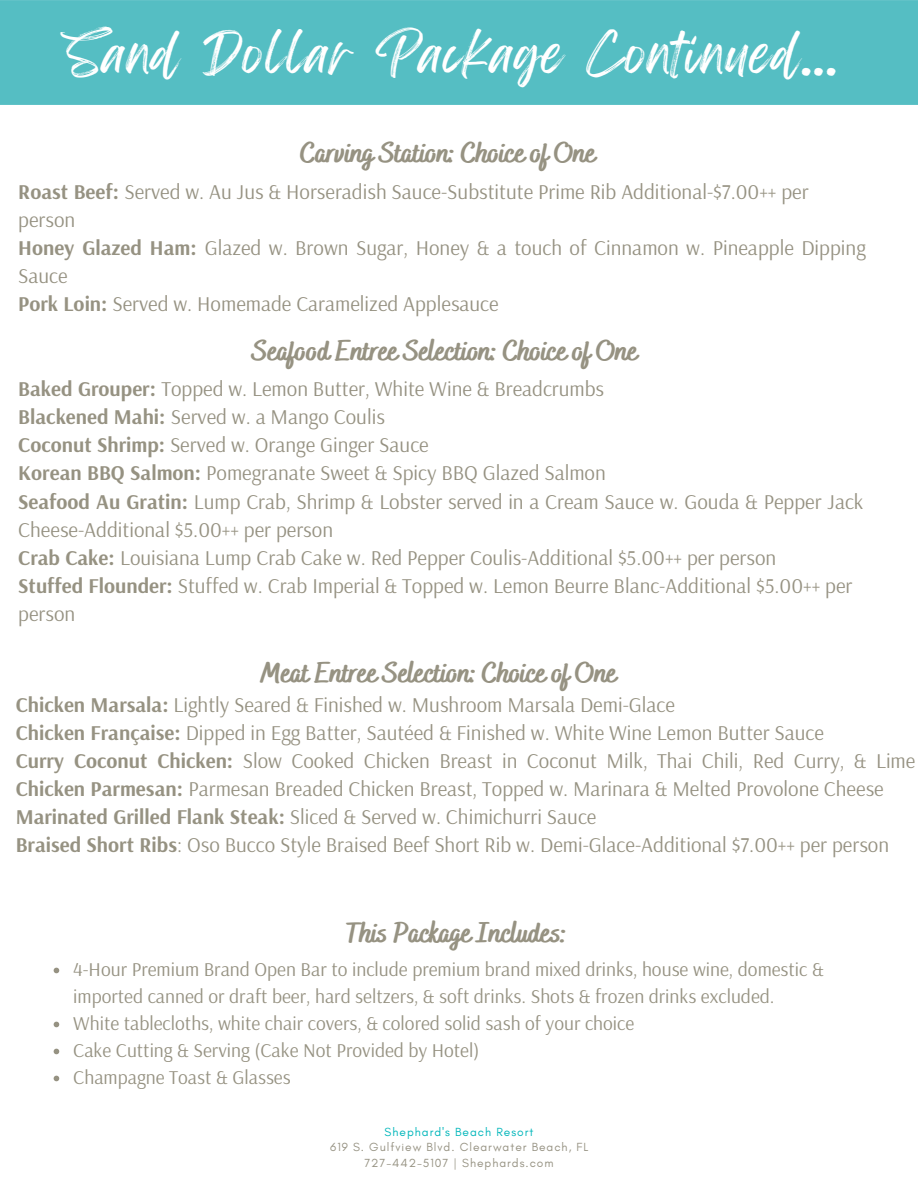
<style>
.page{position:relative;width:918px;height:1188px;background:#fff}
.page>*{position:absolute;margin:0;border:0;box-sizing:border-box;transform-origin:0 0}
.t1{font:46.35px "Feeling Passionate";letter-spacing:.05em;color:#fff}
.t2{font:800 28.5px "Bakerie Smooth";color:#969282}
.t3{font:21px/28.2px "Arsenal";color:#969282}
.t4{font:19.5px/27px "Arsenal";color:#969282}
.t5{font:12px/15.8px "Glacial Indifference";letter-spacing:.08em;color:#969282;text-align:center}
.t6{font:12px "Glacial Indifference";letter-spacing:.08em;color:#00b6ba}
.s1{font-weight:700}
</style>
<div class="page">
<div style="left:0;top:0;width:918px;height:105px;background:#55bec3"></div>
<svg style="left:54px;top:968px;width:5px;height:5px"></svg>
<svg style="left:54px;top:1022px;width:5px;height:5px"></svg>
<svg style="left:54px;top:1049px;width:5px;height:5px"></svg>
<svg style="left:54px;top:1076px;width:5px;height:5px"></svg>
<p class="t1" style="left:66px;top:16px;width:772px">Sand Dollar Package Continued...</p>
<p class="t2" style="left:301px;top:136px;width:297px">Carving Station: Choice of One</p>
<h3 class="t3" style="left:18px;top:177px;width:849px"><span class="s1">Roast Beef:</span> Served w. Au Jus &amp; Horseradish Sauce-Substitute Prime Rib Additional-$7.00++ per person<br><span class="s1">Honey Glazed Ham:</span> Glazed w. Brown Sugar, Honey &amp; a touch of Cinnamon w. Pineapple Dipping Sauce<br><span class="s1">Pork Loin:</span> Served w. Homemade Caramelized Applesauce</h3>
<h2 class="t2" style="left:253px;top:334px;width:387px">Seafood Entree Selection: Choice of One</h2>
<p class="t3" style="left:18px;top:374px;width:847px"><span class="s1">Baked Grouper:</span> Topped w. Lemon Butter, White Wine &amp; Breadcrumbs<br><span class="s1">Blackened Mahi:</span> Served w. a Mango Coulis<br><span class="s1">Coconut Shrimp:</span> Served w. Orange Ginger Sauce<br><span class="s1">Korean BBQ Salmon:</span> Pomegranate Sweet &amp; Spicy BBQ Glazed Salmon<br><span class="s1">Seafood Au Gratin:</span> Lump Crab, Shrimp &amp; Lobster served in a Cream Sauce w. Gouda &amp; Pepper Jack Cheese-Additional $5.00++ per person<br><span class="s1">Crab Cake:</span> Louisiana Lump Crab Cake w. Red Pepper Coulis-Additional $5.00++ per person<br><span class="s1">Stuffed Flounder:</span> Stuffed w. Crab Imperial &amp; Topped w. Lemon Beurre Blanc-Additional $5.00++ per person</p>
<h3 class="t2" style="left:261px;top:656px;width:357px">Meat Entree Selection: Choice of One</h3>
<p class="t3" style="left:16px;top:690px;width:901px"><span class="s1">Chicken Marsala:</span> Lightly Seared &amp; Finished w. Mushroom Marsala Demi-Glace<br><span class="s1">Chicken Française:</span> Dipped in Egg Batter, Sautéed &amp; Finished w. White Wine Lemon Butter Sauce<br><span class="s1">Curry Coconut Chicken:</span> Slow Cooked Chicken Breast in Coconut Milk, Thai Chili, Red Curry, &amp; Lime <span class="s1">Chicken Parmesan:</span> Parmesan Breaded Chicken Breast, Topped w. Marinara &amp; Melted Provolone Cheese <span class="s1">Marinated Grilled Flank Steak:</span> Sliced &amp; Served w. Chimichurri Sauce<br><span class="s1">Braised Short Ribs</span>: Oso Bucco Style Braised Beef Short Rib w. Demi-Glace-Additional $7.00++ per person</p>
<h2 class="t2" style="left:347px;top:916px;width:222px">This Package Includes:</h2>
<h2 class="t4" style="left:73px;top:955px;width:752px">4-Hour Premium Brand Open Bar to include premium brand mixed drinks, house wine, domestic &amp; imported canned or draft beer, hard seltzers, &amp; soft drinks. Shots &amp; frozen drinks excluded.</h2>
<h3 class="t4" style="left:73px;top:1009px;width:563px">White tablecloths, white chair covers, &amp; colored solid sash of your choice</h3>
<h2 class="t4" style="left:73px;top:1036px;width:408px">Cake Cutting &amp; Serving (Cake Not Provided by Hotel)</h2>
<p class="t4" style="left:73px;top:1063px;width:219px">Champagne Toast &amp; Glasses</p>
<p class="t6" style="left:385px;top:1124px;width:150px">Shephard's Beach Resort</p>
<h1 class="t5" style="left:330px;top:1139px;width:260px">619 S. Gulfview Blvd. Clearwater Beach, FL<br>727-442-5107 | Shephards.com</h1>
</div>
